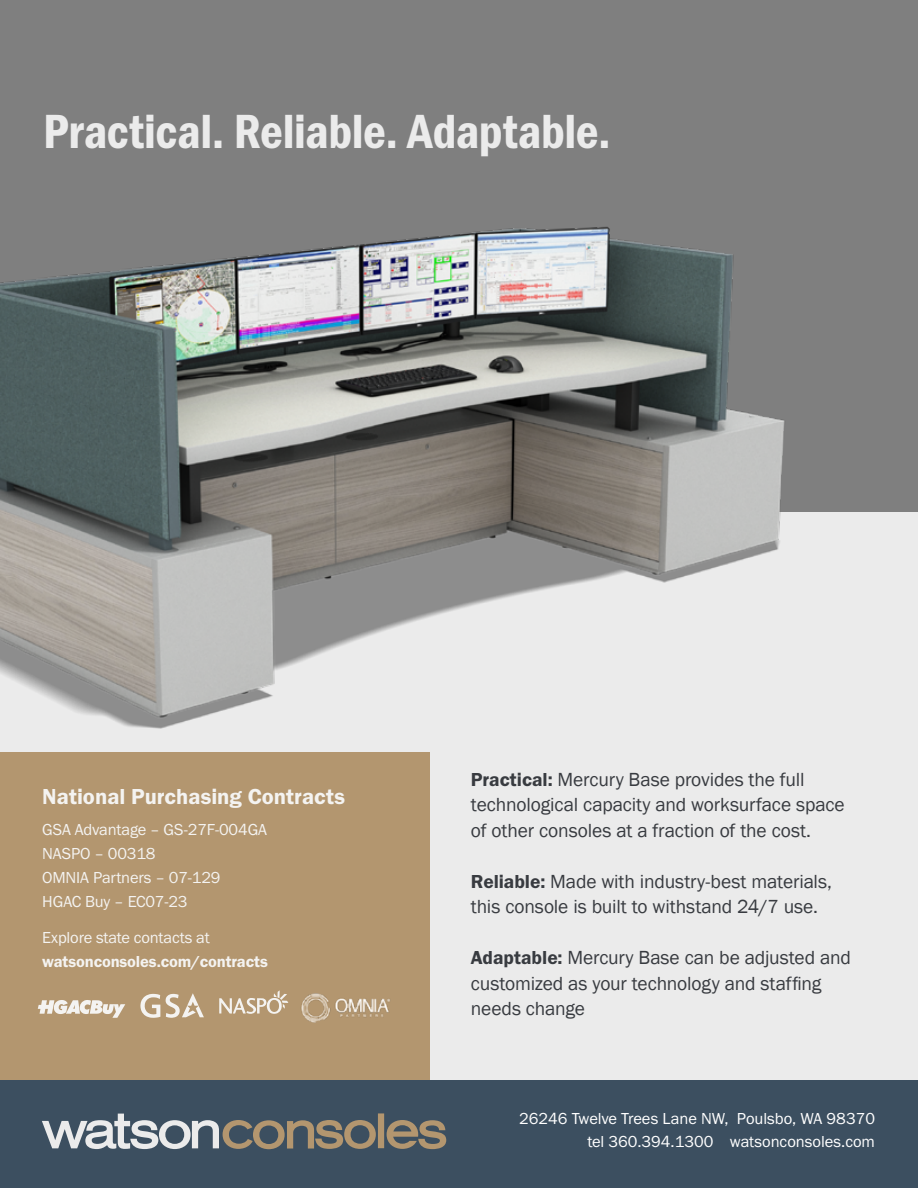
<style>
.page{position:relative;width:918px;height:1188px;background:#ebebeb}
.page>*{position:absolute;margin:0;border:0;box-sizing:border-box;transform-origin:0 0}
.t1{font:49.65px "Franklin Gothic URW Con Dem";letter-spacing:-.01em;color:#ebebeb}
.t2{font:22.5px "Franklin Gothic URW Dem";color:#f4f3f1}
.t3{font:19.5px/25.5px "Franklin Gothic";letter-spacing:-.01em;color:#383b40}
.t4{font:16.5px/24px "Franklin Gothic URW Boo";letter-spacing:-.01em;color:#f4f3f1}
.t5{font:16.5px/22.5px "Franklin Gothic URW Boo";color:#fff;text-align:right}
.t6{font:16.5px "Franklin Gothic URW Dem";letter-spacing:-.01em;color:#f4f3f1}
.s1{font-family:"Franklin Gothic URW Dem"}
</style>
<div class="page">
<div style="left:0;top:0;width:918px;height:512px;background:#7f7f7f"></div>
<img style="left:0;top:226px;width:785px;height:527px">
<div style="left:0;top:1080px;width:918px;height:108px;background:#3c4f60"></div>
<svg style="left:42px;top:1113px;width:404px;height:36px"></svg>
<div style="left:0;top:753px;width:430px;height:327px;background:#b3966f"></div>
<svg style="left:38px;top:1000px;width:87px;height:18px"></svg>
<svg style="left:140px;top:994px;width:20px;height:24px"></svg>
<svg style="left:166px;top:993px;width:38px;height:25px"></svg>
<svg style="left:219px;top:990px;width:69px;height:24px"></svg>
<img style="left:301px;top:993px;width:89px;height:30px">
<h1 class="t1" style="left:43px;top:98px;width:569px">Practical. Reliable. Adaptable.</h1>
<p class="t2" style="left:42px;top:783px;width:304px">National Purchasing Contracts</p>
<p class="t4" style="left:42px;top:817px;width:227px">GSA Advantage – GS-27F-004GA<br>NASPO – 00318<br>OMNIA Partners – 07-129<br>HGAC Buy – EC07-23</p>
<p class="t4" style="left:42px;top:925px;width:169px">Explore state contacts at</p>
<p class="t6" style="left:42px;top:951px;width:227px">watsonconsoles.com/contracts</p>
<p class="t3" style="left:471px;top:767px;width:375px"><span class="s1">Practical:</span> Mercury Base provides the full technological capacity and worksurface space of other consoles at a fraction of the cost.</p>
<p class="t3" style="left:471px;top:869px;width:363px"><span class="s1">Reliable:</span> Made with industry-best materials, this console is built to withstand 24/7 use.</p>
<p class="t3" style="left:471px;top:945px;width:382px"><span class="s1">Adaptable:</span> Mercury Base can be adjusted and customized as your technology and staffing needs change</p>
<p class="t5" style="left:519px;top:1107px;width:357px">26246 Twelve Trees Lane NW, Poulsbo, WA 98370 tel 360.394.1300 watsonconsoles.com</p>
</div>
